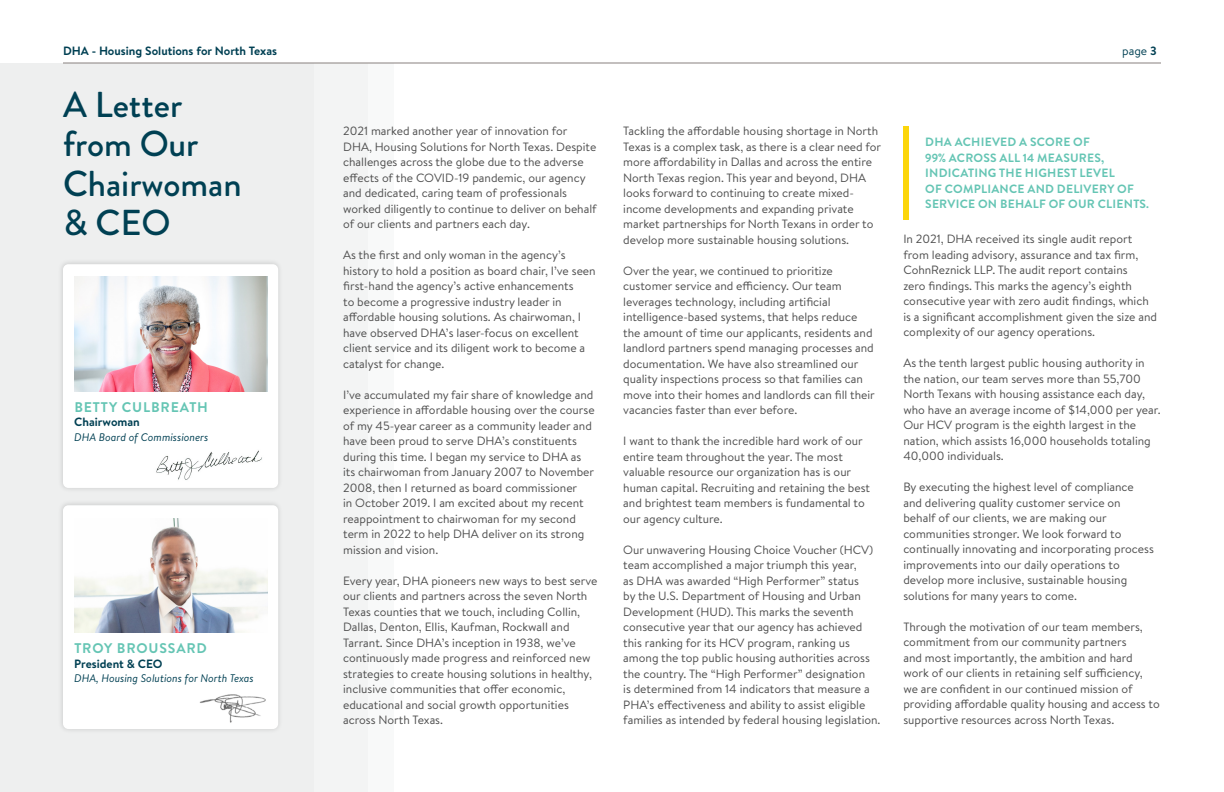
<style>
.page{position:relative;width:1224px;height:792px;background:#fff}
.page>*{position:absolute;margin:0;border:0;box-sizing:border-box;transform-origin:0 0}
.t1{font:500 36px/39.6px "Brandon Grotesque";color:#004053}
.t2{font:700 14px "Brandon Grotesque";letter-spacing:.06em;color:#65c5b4}
.t3{font:12px/15.5px "Brandon Text";color:#4d4d4d}
.t4{font:700 12px/15.5px "Brandon Grotesque";letter-spacing:.02em;color:#65c5b4}
.t5{font:700 12px "Brandon Text";color:#004053}
.t6{font:12px "Brandon Text";color:#004053}
.t7{font:italic 11px "Brandon Text";color:#004053}
.s1{font-weight:700}
</style>
<div class="page">
<div style="left:0;top:63px;width:314px;height:729px;background:#eeefef"></div>
<div style="left:314px;top:63px;width:54px;height:729px;background:#f3f4f4"></div>
<div style="left:368px;top:63px;width:25px;height:729px;background:#f8f9f9"></div>
<hr style="left:63px;top:63px;width:1098px;height:1px;background:#88817e">
<div style="left:903px;top:127px;width:6px;height:93px;background:#fcd60b"></div>
<div style="left:57px;top:259px;width:227px;height:235px;background:#e6e7e7"></div>
<div style="left:63px;top:264px;width:215px;height:224px;background:#fff;border-radius:5px"></div>
<div style="left:57px;top:500px;width:227px;height:235px;background:#e6e7e7"></div>
<div style="left:63px;top:505px;width:215px;height:224px;background:#fff;border-radius:5px"></div>
<img style="left:74px;top:277px;width:193px;height:114px">
<img style="left:74px;top:518px;width:193px;height:115px">
<img style="left:199px;top:694px;width:76px;height:35px">
<img style="left:156px;top:450px;width:106px;height:30px">
<p class="t5" style="left:63px;top:43px;width:216px">DHA - Housing Solutions for North Texas</p>
<p class="t6" style="left:1122px;top:43px;width:36px">page <span class="s1">3</span></p>
<h1 class="t1" style="left:63px;top:85px;width:180px">A Letter from Our<br>Chairwoman &amp; CEO</h1>
<p class="t2" style="left:74px;top:397px;width:135px">BETTY CULBREATH</p>
<p class="t5" style="left:74px;top:414px;width:67px">Chairwoman</p>
<p class="t7" style="left:74px;top:430px;width:136px">DHA Board of Commissioners</p>
<p class="t2" style="left:74px;top:639px;width:134px">TROY BROUSSARD</p>
<p class="t5" style="left:74px;top:655px;width:90px">President &amp; CEO</p>
<p class="t7" style="left:74px;top:671px;width:181px">DHA, Housing Solutions for North Texas</p>
<p class="t3" style="left:343px;top:123px;width:255px">2021 marked another year of innovation for DHA, Housing Solutions for North Texas. Despite challenges across the globe due to the adverse effects of the COVID-19 pandemic, our agency and dedicated, caring team of professionals worked diligently to continue to deliver on behalf of our clients and partners each day.</p>
<p class="t3" style="left:343px;top:247px;width:254px">As the first and only woman in the agency’s history to hold a position as board chair, I’ve seen first-hand the agency’s active enhancements<br>to become a progressive industry leader in affordable housing solutions. As chairwoman, I have observed DHA’s laser-focus on excellent client service and its diligent work to become a catalyst for change.</p>
<p class="t3" style="left:343px;top:386px;width:253px">I’ve accumulated my fair share of knowledge and experience in affordable housing over the course of my 45-year career as a community leader and have been proud to serve DHA’s constituents during this time. I began my service to DHA as its chairwoman from January 2007 to November 2008, then I returned as board commissioner<br>in October 2019. I am excited about my recent reappointment to chairwoman for my second term in 2022 to help DHA deliver on its strong mission and vision.</p>
<p class="t3" style="left:343px;top:572px;width:256px">Every year, DHA pioneers new ways to best serve our clients and partners across the seven North Texas counties that we touch, including Collin, Dallas, Denton, Ellis, Kaufman, Rockwall and Tarrant. Since DHA’s inception in 1938, we’ve continuously made progress and reinforced new strategies to create housing solutions in healthy, inclusive communities that offer economic, educational and social growth opportunities across North Texas.</p>
<p class="t3" style="left:623px;top:123px;width:259px">Tackling the affordable housing shortage in North Texas is a complex task, as there is a clear need for more affordability in Dallas and across the entire North Texas region. This year and beyond, DHA looks forward to continuing to create mixed&shy;income developments and expanding private market partnerships for North Texans in order to develop more sustainable housing solutions.</p>
<p class="t3" style="left:623px;top:262px;width:253px">Over the year, we continued to prioritize customer service and efficiency. Our team leverages technology, including artificial intelligence-based systems, that helps reduce the amount of time our applicants, residents and landlord partners spend managing processes and documentation. We have also streamlined our quality inspections process so that families can move into their homes and landlords can fill their vacancies faster than ever before.</p>
<p class="t3" style="left:623px;top:433px;width:248px">I want to thank the incredible hard work of our entire team throughout the year. The most valuable resource our organization has is our human capital. Recruiting and retaining the best and brightest team members is fundamental to our agency culture.</p>
<p class="t3" style="left:623px;top:542px;width:259px">Our unwavering Housing Choice Voucher (HCV) team accomplished a major triumph this year,<br>as DHA was awarded “High Performer” status<br>by the U.S. Department of Housing and Urban Development (HUD). This marks the seventh consecutive year that our agency has achieved this ranking for its HCV program, ranking us among the top public housing authorities across the country. The “High Performer” designation<br>is determined from 14 indicators that measure a PHA’s effectiveness and ability to assist eligible families as intended by federal housing legislation.</p>
<p class="t4" style="left:925px;top:134px;width:225px">DHA ACHIEVED A SCORE OF<br>99% ACROSS ALL 14 MEASURES,<br>INDICATING THE HIGHEST LEVEL<br>OF COMPLIANCE AND DELIVERY OF<br>SERVICE ON BEHALF OF OUR CLIENTS.</p>
<p class="t3" style="left:903px;top:231px;width:255px">In 2021, DHA received its single audit report from leading advisory, assurance and tax firm, CohnReznick LLP. The audit report contains<br>zero findings. This marks the agency’s eighth consecutive year with zero audit findings, which is a significant accomplishment given the size and complexity of our agency operations.</p>
<p class="t3" style="left:903px;top:355px;width:259px">As the tenth largest public housing authority in the nation, our team serves more than 55,700<br>North Texans with housing assistance each day, who have an average income of $14,000 per year.<br>Our HCV program is the eighth largest in the nation, which assists 16,000 households totaling 40,000 individuals.</p>
<p class="t3" style="left:903px;top:479px;width:252px">By executing the highest level of compliance and delivering quality customer service on behalf of our clients, we are making our communities stronger. We look forward to continually innovating and incorporating process improvements into our daily operations to develop more inclusive, sustainable housing solutions for many years to come.</p>
<p class="t3" style="left:903px;top:618px;width:258px">Through the motivation of our team members, commitment from our community partners<br>and most importantly, the ambition and hard work of our clients in retaining self sufficiency, we are confident in our continued mission of providing affordable quality housing and access to supportive resources across North Texas.</p>
</div>
